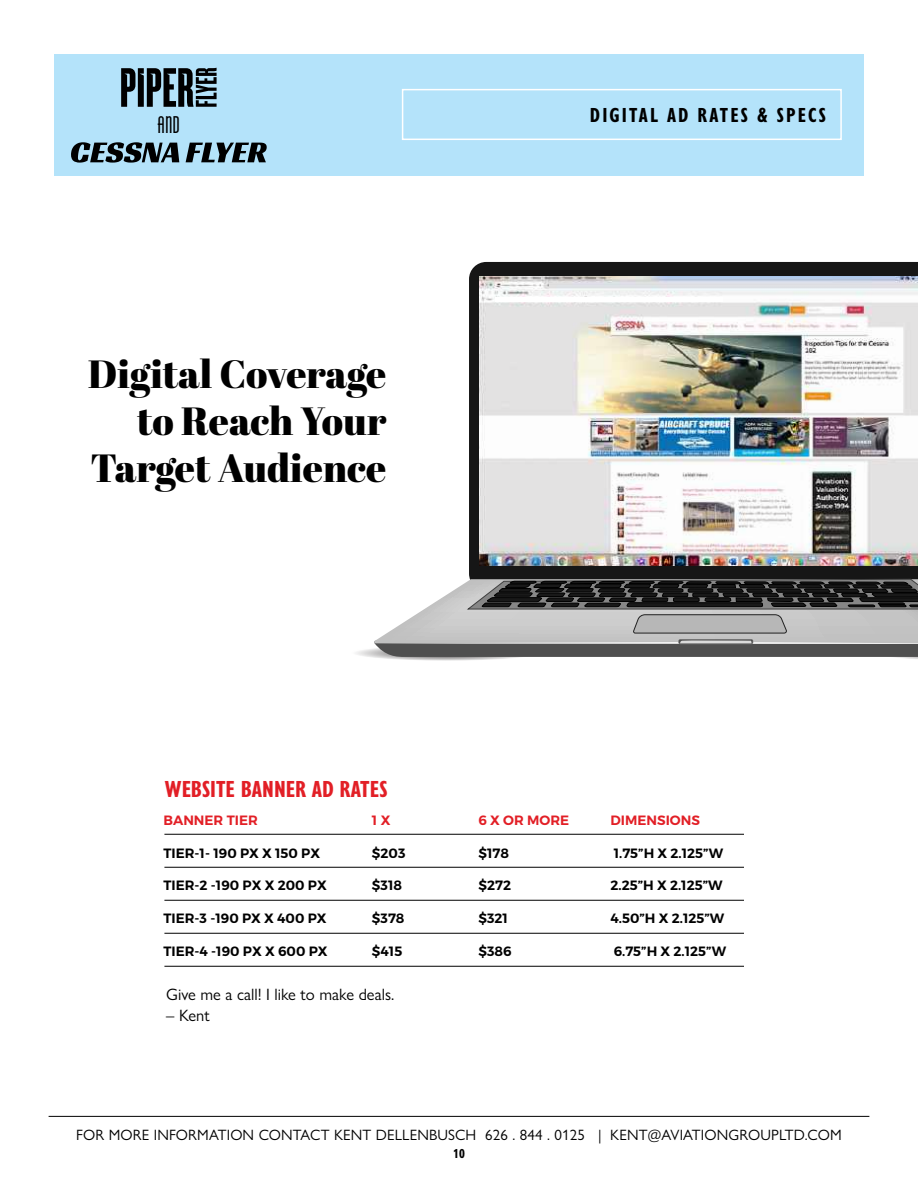
<style>
.page{position:relative;width:918px;height:1188px;background:#fff}
.page>*{position:absolute;margin:0;border:0;box-sizing:border-box;transform-origin:0 0}
.t1{font:39.3px/47.1px "Abril Fatface";color:#000;text-align:right}
.t2{font:700 condensed 24px "Gill Sans Nova";color:#e21f26}
.t3{font:22.5px "Phenix American";color:#000}
.t4{font:700 condensed 21px "Gill Sans Nova";letter-spacing:.1em;color:#000}
.t5{font:16.5px "Gill Sans Nova";color:#000}
.t6{font:15px "Gill Sans Nova";letter-spacing:.01em;color:#000}
.t7{font:600 13.5px "Montserrat";color:#000}
.t8{font:600 13.5px "Montserrat";color:#e21f26}
.t9{font:700 condensed 13.5px "Gill Sans Nova";color:#000}
</style>
<div class="page">
<div style="left:54px;top:54px;width:810px;height:122px;background:#b4e3fa"></div>
<svg style="left:71px;top:142px;width:108px;height:21px"></svg>
<svg style="left:186px;top:143px;width:81px;height:19px"></svg>
<svg style="left:121px;top:68px;width:96px;height:39px"></svg>
<hr style="left:49px;top:1116px;width:820px;height:1px;background:#000">
<div style="left:402px;top:89px;width:440px;height:51px;border:2px solid #fff"></div>
<hr style="left:164px;top:834px;width:580px;height:1px;background:#000">
<hr style="left:164px;top:867px;width:580px;height:1px;background:#000">
<hr style="left:164px;top:900px;width:580px;height:1px;background:#000">
<hr style="left:164px;top:933px;width:580px;height:1px;background:#000">
<hr style="left:164px;top:966px;width:580px;height:1px;background:#000">
<div style="left:469px;top:262px;width:449px;height:317px;background:#161616"></div>
<svg style="left:356px;top:579px;width:562px;height:82px;background:#8f8f8f"></svg>
<img style="left:480px;top:277px;width:438px;height:289px">
<div style="left:495px;top:297px;width:228px;height:5px;background:#fff"></div>
<h3 class="t3" style="left:158px;top:112px;width:24px">AND</h3>
<h1 class="t1" style="left:88px;top:349px;width:300px">Digital Coverage to Reach Your<br>Target Audience</h1>
<h3 class="t4" style="left:590px;top:101px;width:237px">DIGITAL AD RATES &amp; SPECS</h3>
<h2 class="t2" style="left:165px;top:773px;width:224px">WEBSITE BANNER AD RATES</h2>
<p class="t8" style="left:164px;top:812px;width:96px">BANNER TIER</p>
<p class="t8" style="left:372px;top:812px;width:20px">1 X</p>
<p class="t8" style="left:478px;top:812px;width:92px">6 X OR MORE</p>
<p class="t8" style="left:610px;top:812px;width:91px">DIMENSIONS</p>
<p class="t7" style="left:164px;top:844px;width:158px">TIER-1- 190 PX X 150 PX</p>
<p class="t7" style="left:372px;top:844px;width:35px">$203</p>
<p class="t7" style="left:478px;top:844px;width:32px">$178</p>
<p class="t7" style="left:614px;top:844px;width:111px">1.75”H X 2.125”W</p>
<p class="t7" style="left:164px;top:877px;width:165px">TIER-2 -190 PX X 200 PX</p>
<p class="t7" style="left:372px;top:877px;width:32px">$318</p>
<p class="t7" style="left:478px;top:877px;width:34px">$272</p>
<p class="t7" style="left:610px;top:877px;width:114px">2.25”H X 2.125”W</p>
<p class="t7" style="left:164px;top:910px;width:165px">TIER-3 -190 PX X 400 PX</p>
<p class="t7" style="left:372px;top:910px;width:34px">$378</p>
<p class="t7" style="left:478px;top:910px;width:31px">$321</p>
<p class="t7" style="left:610px;top:910px;width:115px">4.50”H X 2.125”W</p>
<p class="t7" style="left:164px;top:943px;width:166px">TIER-4 -190 PX X 600 PX</p>
<p class="t7" style="left:372px;top:943px;width:32px">$415</p>
<p class="t7" style="left:478px;top:943px;width:35px">$386</p>
<p class="t7" style="left:614px;top:943px;width:114px">6.75”H X 2.125”W</p>
<p class="t5" style="left:166px;top:985px;width:230px">Give me a call! I like to make deals.</p>
<p class="t5" style="left:166px;top:1006px;width:45px">– Kent</p>
<p class="t6" style="left:76px;top:1126px;width:767px">FOR MORE INFORMATION CONTACT KENT DELLENBUSCH 626 . 844 . 0125 | KENT@AVIATIONGROUPLTD.COM</p>
<p class="t9" style="left:453px;top:1144px;width:13px">10</p>
</div>
